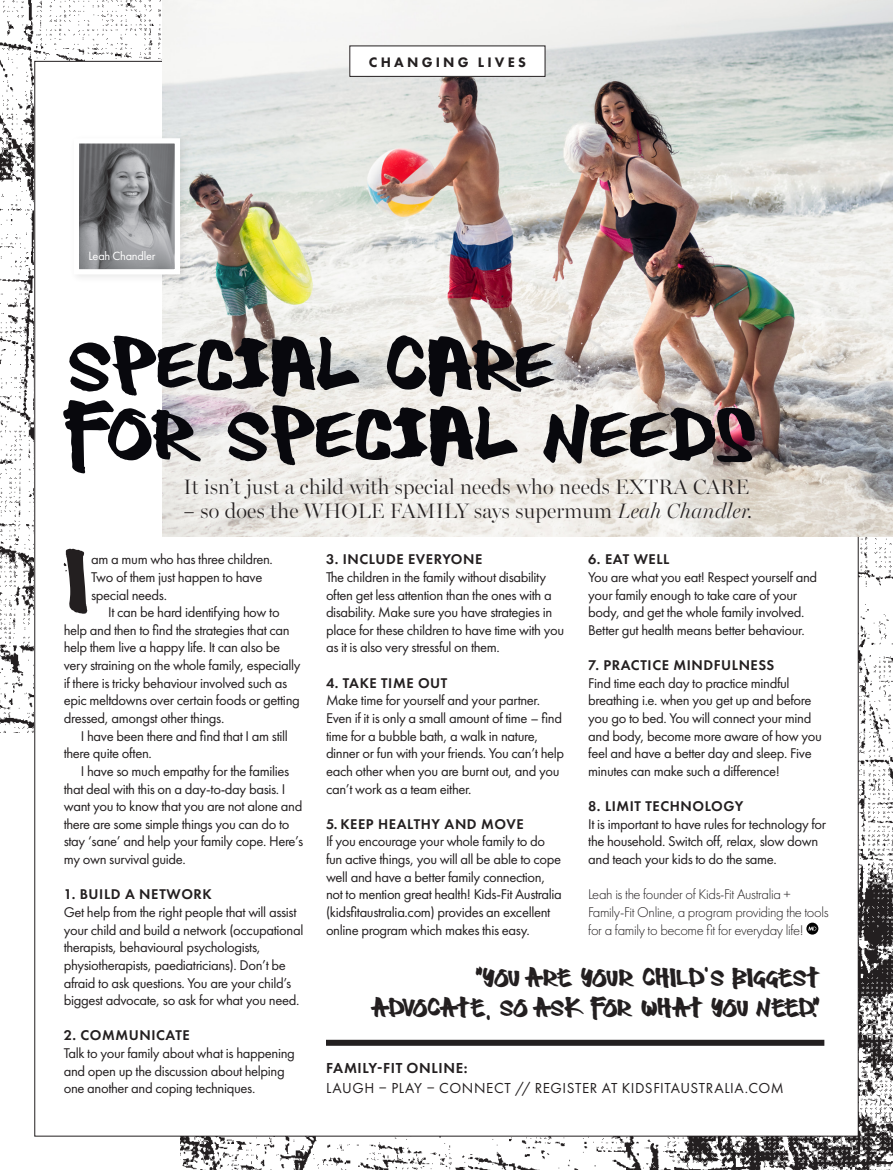
<style>
.page{position:relative;width:893px;height:1170px;background:#fff}
.page>*{position:absolute;margin:0;border:0;box-sizing:border-box;transform-origin:0 0}
.t1{font:93.45px "Thug";color:#231f20}
.Advice_from{font:84.3px/69.6px "Thug";letter-spacing:-.015em;color:#08080d}
.Advice_from-2{font:27px/30px "Thug";letter-spacing:-.025em;color:#231f20;text-align:right}
.Advice_from-3{font:300 21px "Miller Banner";letter-spacing:.01em;color:#231f20}
.t2{font:15px "Futura PT";letter-spacing:.035em;color:#231f20}
.t3{font:600 15px "Futura PT";letter-spacing:.04em;color:#231f20}
.t4{font:14.7px/17.7px "Futura PT";letter-spacing:-.025em;color:#231f20}
.t5{font:300 14.7px/17.7px "Futura PT";letter-spacing:-.025em;color:#231f20}
.t6{font:600 14.7px "Futura PT";letter-spacing:.04em;color:#231f20}
.t7{font:800 14.25px "Futura PT";letter-spacing:.225em;color:#231f20}
.Caption_Mark{font:12.3px "Futura PT";letter-spacing:-.02em;color:#fff}
.s1{font-style:italic}
.s2{font-weight:600}
</style>
<div class="page">
<img style="left:0;top:0;width:163px;height:732px">
<img style="left:180px;top:536px;width:713px;height:633px">
<div style="left:35px;top:61px;width:823px;height:1074px;background:#fff"></div>
<img style="left:163px;top:0;width:730px;height:536px">
<div style="left:350px;top:46px;width:195px;height:30px;background:#fff"></div>
<div style="left:350px;top:46px;width:195px;height:31px;border:1px solid #231f20"></div>
<div style="left:326px;top:1039px;width:498px;height:6px;background:#231f20"></div>
<svg style="left:806px;top:922px;width:12px;height:12px"></svg>
<svg style="left:808px;top:926px;width:9px;height:4px"></svg>
<div style="left:69px;top:134px;width:121px;height:150px;background:#231f20;opacity:.1"></div>
<img style="left:80px;top:144px;width:94px;height:124px">
<div style="left:74px;top:138px;width:106px;height:136px;border:5px solid #fff"></div>
<p class="Caption_Mark" style="left:88px;top:248px;width:69px">Leah Chandler</p>
<p class="t7" style="left:369px;top:53px;width:159px">CHANGING LIVES</p>
<p class="Advice_from" style="left:64px;top:331px;width:690px">Special Care<br>For Special Needs</p>
<p class="Advice_from-3" style="left:183px;top:474px;width:567px">It isn’t just a child with special needs who needs EXTRA CARE</p>
<p class="Advice_from-3" style="left:183px;top:498px;width:570px">– so does the WHOLE FAMILY says supermum <span class="s1">Leah Chandler.</span></p>
<p class="t6" style="left:588px;top:550px;width:83px">6. EAT WELL</p>
<p class="t4" style="left:588px;top:568px;width:231px">You are what you eat! Respect yourself and your family enough to take care of your body, and get the whole family involved.<br>Better gut health means better behaviour.</p>
<p class="t4" style="left:588px;top:656px;width:235px"><span class="s2">7. PRACTICE MINDFULNESS<br></span>Find time each day to practice mindful breathing i.e. when you get up and before you go to bed. You will connect your mind and body, become more aware of how you feel and have a better day and sleep. Five minutes can make such a difference!</p>
<p class="t6" style="left:588px;top:797px;width:157px">8. LIMIT TECHNOLOGY</p>
<p class="t4" style="left:588px;top:814px;width:239px">It is important to have rules for technology for the household. Switch off, relax, slow down and teach your kids to do the same.</p>
<p class="t5" style="left:588px;top:885px;width:242px">Leah is the founder of Kids-Fit Australia +<br>Family-Fit Online, a program providing the tools for a family to become fit for everyday life!</p>
<p class="t1" style="left:62px;top:537px;width:25px">I</p>
<p class="t4" style="left:91px;top:550px;width:183px">am a mum who has three children.<br>Two of them just happen to have special needs.</p>
<p class="t6" style="left:326px;top:550px;width:158px">3. INCLUDE EVERYONE</p>
<p class="t4" style="left:326px;top:568px;width:240px">The children in the family without disability often get less attention than the ones with a disability. Make sure you have strategies in place for these children to have time with you as it is also very stressful on them.</p>
<p class="t6" style="left:326px;top:673px;width:123px">4. TAKE TIME OUT</p>
<p class="t4" style="left:326px;top:691px;width:240px">Make time for yourself and your partner.<br>Even if it is only a small amount of time – find time for a bubble bath, a walk in nature, dinner or fun with your friends. You can’t help each other when you are burnt out, and you can’t work as a team either.</p>
<p class="t6" style="left:326px;top:814px;width:199px">5. KEEP HEALTHY AND MOVE</p>
<p class="t4" style="left:326px;top:832px;width:237px">If you encourage your whole family to do fun active things, you will all be able to cope well and have a better family connection, not to mention great health! Kids-Fit Australia (kidsfitaustralia.com) provides an excellent online program which makes this easy.</p>
<p class="t4" style="left:64px;top:603px;width:238px;text-indent:44px">It can be hard identifying how to help and then to find the strategies that can help them live a happy life. It can also be very straining on the whole family, especially if there is tricky behaviour involved such as epic meltdowns over certain foods or getting dressed, amongst other things.</p>
<p class="t4" style="left:64px;top:726px;width:226px;text-indent:17px">I have been there and find that I am still there quite often.</p>
<p class="t4" style="left:64px;top:762px;width:241px;text-indent:17px">I have so much empathy for the families that deal with this on a day-to-day basis. I want you to know that you are not alone and there are some simple things you can do to stay ‘sane’ and help your family cope. Here’s my own survival guide.</p>
<p class="t6" style="left:64px;top:885px;width:150px">1. BUILD A NETWORK</p>
<p class="t4" style="left:64px;top:903px;width:241px">Get help from the right people that will assist your child and build a network (occupational therapists, behavioural psychologists, physiotherapists, paediatricians). Don’t be afraid to ask questions. You are your child’s biggest advocate, so ask for what you need.</p>
<p class="t6" style="left:64px;top:1026px;width:128px">2. COMMUNICATE</p>
<p class="t4" style="left:64px;top:1044px;width:233px">Talk to your family about what is happening and open up the discussion about helping one another and coping techniques.</p>
<p class="Advice_from-2" style="left:373px;top:962px;width:448px">"YOU ARE YOUR CHILD'S BIGGEST<br>ADVOCATE, SO ASK FOR WHAT YOU NEED."</p>
<p class="t3" style="left:326px;top:1058px;width:143px">FAMILY-FIT ONLINE:</p>
<p class="t2" style="left:326px;top:1078px;width:459px">LAUGH – PLAY – CONNECT // REGISTER AT KIDSFITAUSTRALIA.COM</p>
</div>
